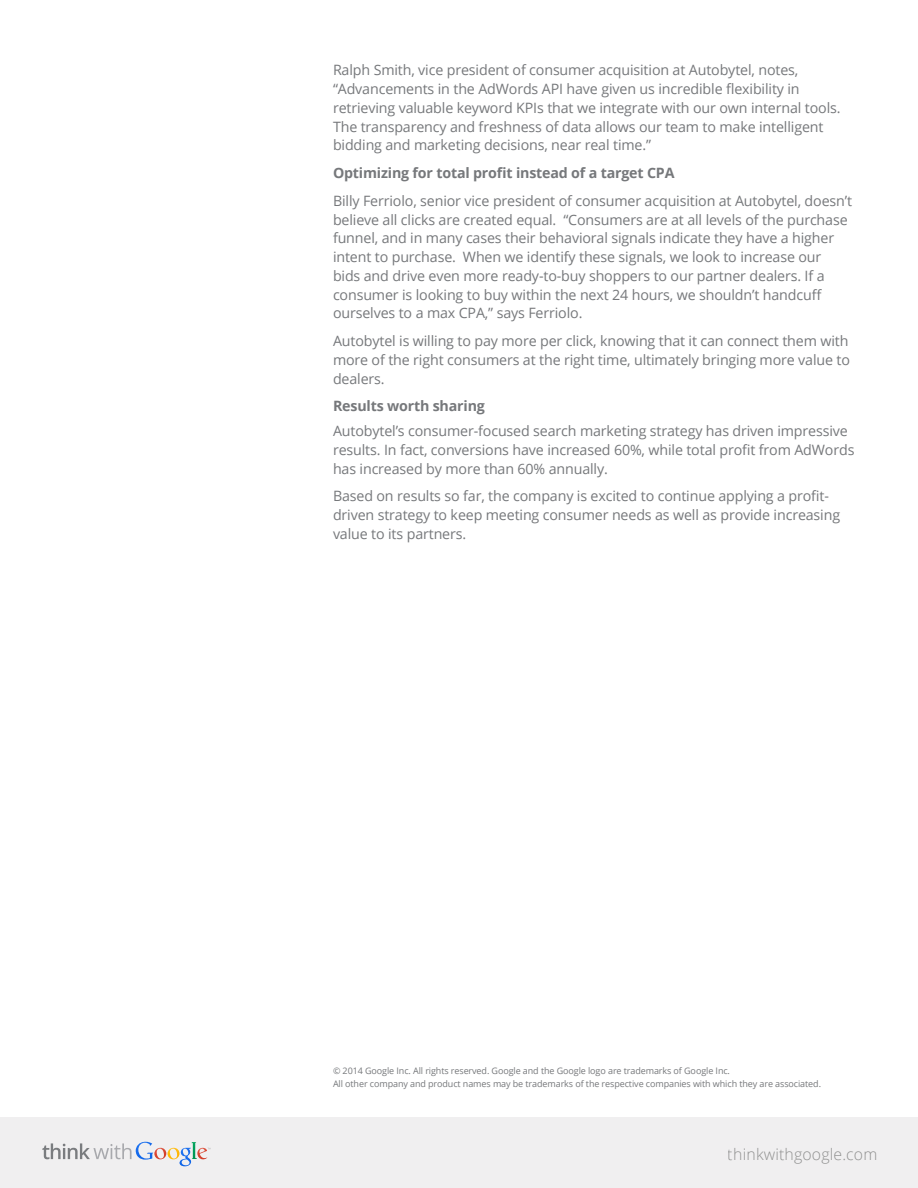
<style>
.page{position:relative;width:918px;height:1188px;background:#fff}
.page>*{position:absolute;margin:0;border:0;box-sizing:border-box;transform-origin:0 0}
.t1{font:300 15.75px "Open Sans";letter-spacing:.01em;color:#666766}
.Body_Text{font:14.25px/18.8px "Open Sans";letter-spacing:-.01em;color:#76787b}
.Heading_Paragraph{font:700 14.25px "Open Sans";letter-spacing:-.015em;color:#76787b}
.Body_Text-2{font:700 14.25px "Open Sans";letter-spacing:-.015em;color:#76787b}
.End_Footer__copyrigh{font:9px "Open Sans";letter-spacing:-.01em;color:#76787b}
</style>
<div class="page">
<div style="left:0;top:1117px;width:918px;height:71px;background:#f0eff0"></div>
<svg style="left:42px;top:1142px;width:168px;height:24px"></svg>
<p class="Body_Text" style="left:333px;top:60px;width:509px">Ralph Smith, vice president of consumer acquisition at Autobytel, notes, “Advancements in the AdWords API have given us incredible flexibility in retrieving valuable keyword KPIs that we integrate with our own internal tools.<br>The transparency and freshness of data allows our team to make intelligent bidding and marketing decisions, near real time.”</p>
<p class="Heading_Paragraph" style="left:333px;top:163px;width:343px">Optimizing for total profit instead of a target CPA</p>
<p class="Body_Text" style="left:333px;top:191px;width:521px">Billy Ferriolo, senior vice president of consumer acquisition at Autobytel, doesn’t believe all clicks are created equal. “Consumers are at all levels of the purchase funnel, and in many cases their behavioral signals indicate they have a higher intent to purchase. When we identify these signals, we look to increase our bids and drive even more ready-to-buy shoppers to our partner dealers. If a consumer is looking to buy within the next 24 hours, we shouldn’t handcuff ourselves to a max CPA,” says Ferriolo.</p>
<p class="Body_Text" style="left:333px;top:331px;width:519px;text-align:justify">Autobytel is willing to pay more per click, knowing that it can connect them with more of the right consumers at the right time, ultimately bringing more value to dealers.</p>
<p class="Body_Text-2" style="left:333px;top:396px;width:153px">Results worth sharing</p>
<p class="Body_Text" style="left:333px;top:421px;width:523px">Autobytel’s consumer-focused search marketing strategy has driven impressive results. In fact, conversions have increased 60%, while total profit from AdWords has increased by more than 60% annually.</p>
<p class="Body_Text" style="left:333px;top:487px;width:509px">Based on results so far, the company is excited to continue applying a profit&shy;driven strategy to keep meeting consumer needs as well as provide increasing value to its partners.</p>
<p class="End_Footer__copyrigh" style="left:333px;top:1064px;width:399px">© 2014 Google Inc. All rights reserved. Google and the Google logo are trademarks of Google Inc.</p>
<p class="End_Footer__copyrigh" style="left:333px;top:1078px;width:490px">All other company and product names may be trademarks of the respective companies with which they are associated.</p>
<p class="t1" style="left:728px;top:1143px;width:151px">thinkwithgoogle.com</p>
</div>
